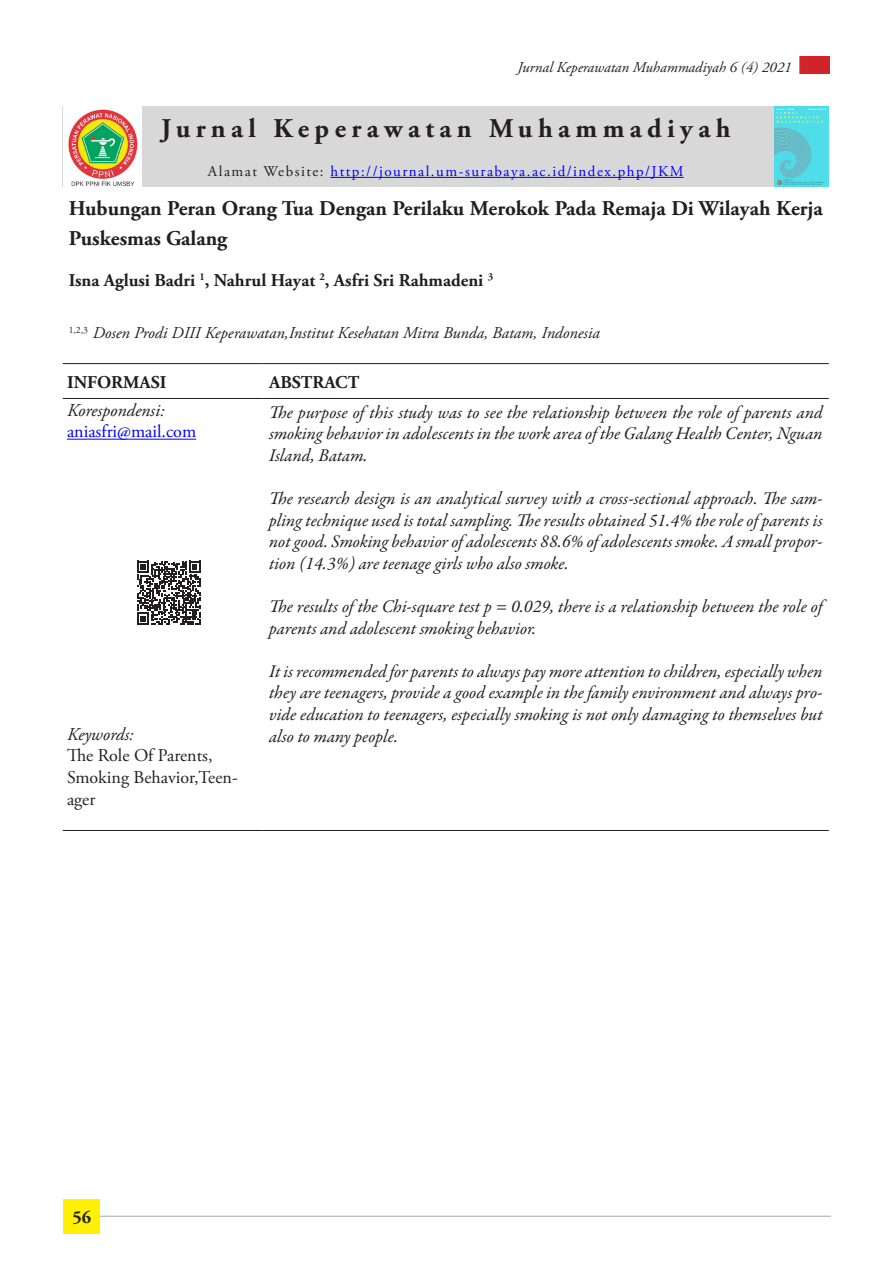
<style>
.page{position:relative;width:893px;height:1263px;background:#fff}
.page>*{position:absolute;margin:0;border:0;box-sizing:border-box;transform-origin:0 0}
.t1{font:700 27px "Adobe Garamond Pro";letter-spacing:.2em;color:#231f20}
.t2{font:700 21px/30px "Adobe Garamond Pro";color:#231f20}
.t3{font:italic 18px/21.6px "Garamond Premr Pro";letter-spacing:-.005em;color:#231f20;text-align:justify}
.t4{font:700 18px "Adobe Garamond Pro";color:#231f20}
.t5{font:18px/21.6px "Adobe Garamond Pro";color:#231f20}
.t6{font:italic 18px "Adobe Garamond Pro";color:#231f20}
.t7{font:18px "Adobe Garamond Pro";color:#00f}
.t8{font:italic 16.5px "Adobe Garamond Pro";color:#231f20}
.t9{font:15px "Adobe Garamond Pro";letter-spacing:.1em;color:#00f}
.t10{font:italic 15px "Adobe Garamond Pro";color:#231f20}
.s1{color:#231f20}
</style>
<div class="page">
<div style="left:64px;top:1199px;width:36px;height:34px;background:#fff101"></div>
<div style="left:799px;top:56px;width:31px;height:18px;background:#d1232a"></div>
<hr style="left:100px;top:1216px;width:731px;height:1px;background:#a8a9ad">
<div style="left:63px;top:106px;width:766px;height:81px;background:#d8d8d8"></div>
<hr style="left:63px;top:830px;width:200px;height:1px;background:#231f20">
<hr style="left:263px;top:830px;width:566px;height:1px;background:#231f20">
<hr style="left:63px;top:363px;width:200px;height:1px;background:#231f20">
<hr style="left:263px;top:363px;width:566px;height:1px;background:#231f20">
<hr style="left:63px;top:398px;width:200px;height:1px;background:#231f20">
<hr style="left:263px;top:398px;width:566px;height:1px;background:#231f20">
<hr style="left:330px;top:177px;width:354px;height:1px;background:#00f">
<hr style="left:67px;top:439px;width:129px;height:1px;background:#00f">
<img style="left:774px;top:106px;width:54px;height:81px">
<img style="left:63px;top:106px;width:78px;height:81px">
<svg style="left:137px;top:561px;width:64px;height:64px"></svg>
<p class="t10" style="left:518px;top:58px;width:276px">Jurnal Keperawatan Muhammadiyah 6 (4) 2021</p>
<p class="t1" style="left:161px;top:113px;width:571px">Jurnal Keperawatan Muhammadiyah</p>
<p class="t9" style="left:208px;top:162px;width:477px"><span class="s1">Alamat Website:</span> http://journal.um-surabaya.ac.id/index.php/JKM</p>
<p class="t2" style="left:69px;top:194px;width:756px">Hubungan Peran Orang Tua Dengan Perilaku Merokok Pada Remaja Di Wilayah Kerja<br>Puskesmas Galang</p>
<p class="t4" style="left:69px;top:270px;width:426px">Isna Aglusi Badri <sup>1</sup>, Nahrul Hayat <sup>2</sup>, Asfri Sri Rahmadeni <sup>3</sup></p>
<p class="t8" style="left:69px;top:323px;width:532px"><sup>1,2,3</sup> Dosen Prodi DIII Keperawatan,Institut Kesehatan Mitra Bunda, Batam, Indonesia</p>
<p class="t4" style="left:67px;top:371px;width:101px">INFORMASI</p>
<p class="t4" style="left:269px;top:371px;width:92px">ABSTRACT</p>
<p class="t6" style="left:67px;top:399px;width:99px">Korespondensi:</p>
<p class="t7" style="left:67px;top:421px;width:131px">aniasfri@mail.com</p>
<p class="t3" style="left:269px;top:402px;width:555px">The purpose of this study was to see the relationship between the role of parents and smoking behavior in adolescents in the work area of the Galang Health Center, Nguan Island, Batam.</p>
<p class="t3" style="left:269px;top:488px;width:555px">The research design is an analytical survey with a cross-sectional approach. The sam&shy;pling technique used is total sampling. The results obtained 51.4% the role of parents is not good. Smoking behavior of adolescents 88.6% of adolescents smoke. A small propor&shy;tion (14.3%) are teenage girls who also smoke.</p>
<p class="t3" style="left:269px;top:596px;width:555px">The results of the Chi-square test p = 0.029, there is a relationship between the role of parents and adolescent smoking behavior.</p>
<p class="t3" style="left:269px;top:661px;width:555px">It is recommended for parents to always pay more attention to children, especially when they are teenagers, provide a good example in the family environment and always pro&shy;vide education to teenagers, especially smoking is not only damaging to themselves but also to many people.</p>
<p class="t6" style="left:67px;top:723px;width:68px">Keywords:</p>
<p class="t5" style="left:67px;top:745px;width:172px">The Role Of Parents,<br>Smoking Behavior,Teen&shy;ager</p>
<p class="t4" style="left:72px;top:1206px;width:20px">56</p>
</div>
